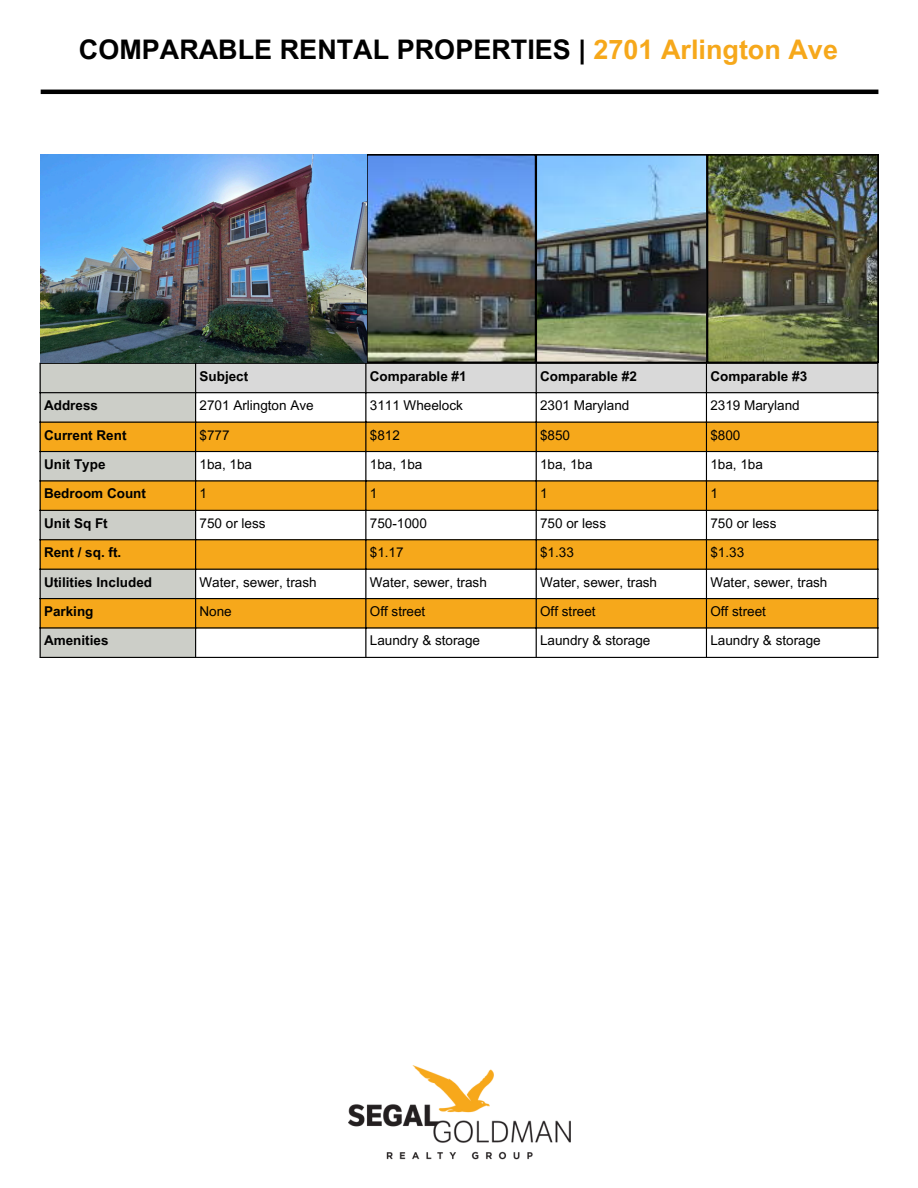
<style>
.page{position:relative;width:918px;height:1188px;background:#fff}
.page>*{position:absolute;margin:0;border:0;box-sizing:border-box;transform-origin:0 0}
.t1{font:700 27px "Arial MT Pro";color:#000}
.t2{font:13.5px "Arial MT Pro";color:#000}
.t3{font:700 13.5px "Arial MT Pro";color:#000}
.s1{color:#f6a81b}
</style>
<div class="page">
<hr style="left:41px;top:90px;width:837px;height:4px;background:#000">
<img style="left:349px;top:1066px;width:221px;height:94px">
<div style="left:41px;top:364px;width:154px;height:293px;background:#cccec8"></div>
<svg style="left:41px;top:423px;width:836px;height:204px;fill:#f6a81b"></svg>
<hr style="left:40px;top:364px;width:1px;height:293px;background:#000">
<hr style="left:195px;top:364px;width:1px;height:293px;background:#000">
<hr style="left:365px;top:364px;width:1px;height:293px;background:#000">
<hr style="left:536px;top:364px;width:1px;height:293px;background:#000">
<hr style="left:706px;top:364px;width:1px;height:293px;background:#000">
<hr style="left:877px;top:364px;width:1px;height:293px;background:#000">
<hr style="left:40px;top:363px;width:838px;height:1px;background:#000">
<hr style="left:40px;top:392px;width:838px;height:1px;background:#000">
<hr style="left:40px;top:422px;width:838px;height:1px;background:#000">
<hr style="left:40px;top:451px;width:838px;height:1px;background:#000">
<hr style="left:40px;top:480px;width:838px;height:1px;background:#000">
<hr style="left:40px;top:510px;width:838px;height:1px;background:#000">
<hr style="left:40px;top:539px;width:838px;height:1px;background:#000">
<hr style="left:40px;top:569px;width:838px;height:1px;background:#000">
<hr style="left:40px;top:598px;width:838px;height:1px;background:#000">
<hr style="left:40px;top:627px;width:838px;height:2px;background:#000">
<hr style="left:40px;top:657px;width:838px;height:1px;background:#000">
<img style="left:196px;top:155px;width:682px;height:238px">
<img style="left:41px;top:155px;width:326px;height:208px">
<p class="t1" style="left:79px;top:39px;width:761px">COMPARABLE RENTAL PROPERTIES | <span class="s1">2701 Arlington Ave</span></p>
<p class="t3" style="left:200px;top:371px;width:50px">Subject</p>
<p class="t3" style="left:370px;top:371px;width:98px">Comparable #1</p>
<p class="t3" style="left:540px;top:371px;width:98px">Comparable #2</p>
<p class="t3" style="left:710px;top:371px;width:98px">Comparable #3</p>
<p class="t3" style="left:44px;top:400px;width:56px">Address</p>
<p class="t2" style="left:200px;top:400px;width:116px">2701 Arlington Ave</p>
<p class="t2" style="left:370px;top:400px;width:95px">3111 Wheelock</p>
<p class="t2" style="left:540px;top:400px;width:91px">2301 Maryland</p>
<p class="t2" style="left:710px;top:400px;width:91px">2319 Maryland</p>
<p class="t3" style="left:44px;top:430px;width:84px">Current Rent</p>
<p class="t2" style="left:200px;top:430px;width:32px">$777</p>
<p class="t2" style="left:370px;top:430px;width:32px">$812</p>
<p class="t2" style="left:540px;top:430px;width:32px">$850</p>
<p class="t2" style="left:710px;top:430px;width:32px">$800</p>
<p class="t3" style="left:44px;top:459px;width:63px">Unit Type</p>
<p class="t2" style="left:200px;top:459px;width:54px">1ba, 1ba</p>
<p class="t2" style="left:370px;top:459px;width:54px">1ba, 1ba</p>
<p class="t2" style="left:540px;top:459px;width:54px">1ba, 1ba</p>
<p class="t2" style="left:710px;top:459px;width:54px">1ba, 1ba</p>
<p class="t3" style="left:44px;top:489px;width:103px">Bedroom Count</p>
<p class="t2" style="left:200px;top:489px;width:9px">1</p>
<p class="t2" style="left:370px;top:489px;width:9px">1</p>
<p class="t2" style="left:540px;top:489px;width:9px">1</p>
<p class="t2" style="left:710px;top:489px;width:9px">1</p>
<p class="t3" style="left:44px;top:518px;width:65px">Unit Sq Ft</p>
<p class="t2" style="left:200px;top:518px;width:68px">750 or less</p>
<p class="t2" style="left:370px;top:518px;width:59px">750-1000</p>
<p class="t2" style="left:540px;top:518px;width:68px">750 or less</p>
<p class="t2" style="left:710px;top:518px;width:68px">750 or less</p>
<p class="t3" style="left:44px;top:547px;width:79px">Rent / sq. ft.</p>
<p class="t2" style="left:370px;top:547px;width:35px">$1.17</p>
<p class="t2" style="left:540px;top:547px;width:35px">$1.33</p>
<p class="t2" style="left:710px;top:547px;width:35px">$1.33</p>
<p class="t3" style="left:44px;top:577px;width:110px">Utilities Included</p>
<p class="t2" style="left:200px;top:577px;width:119px">Water, sewer, trash</p>
<p class="t2" style="left:370px;top:577px;width:119px">Water, sewer, trash</p>
<p class="t2" style="left:540px;top:577px;width:119px">Water, sewer, trash</p>
<p class="t2" style="left:710px;top:577px;width:119px">Water, sewer, trash</p>
<p class="t3" style="left:44px;top:606px;width:51px">Parking</p>
<p class="t2" style="left:200px;top:606px;width:34px">None</p>
<p class="t2" style="left:370px;top:606px;width:57px">Off street</p>
<p class="t2" style="left:540px;top:606px;width:57px">Off street</p>
<p class="t2" style="left:710px;top:606px;width:57px">Off street</p>
<p class="t3" style="left:44px;top:636px;width:66px">Amenities</p>
<p class="t2" style="left:370px;top:636px;width:112px">Laundry &amp; storage</p>
<p class="t2" style="left:540px;top:636px;width:112px">Laundry &amp; storage</p>
<p class="t2" style="left:710px;top:636px;width:112px">Laundry &amp; storage</p>
</div>
